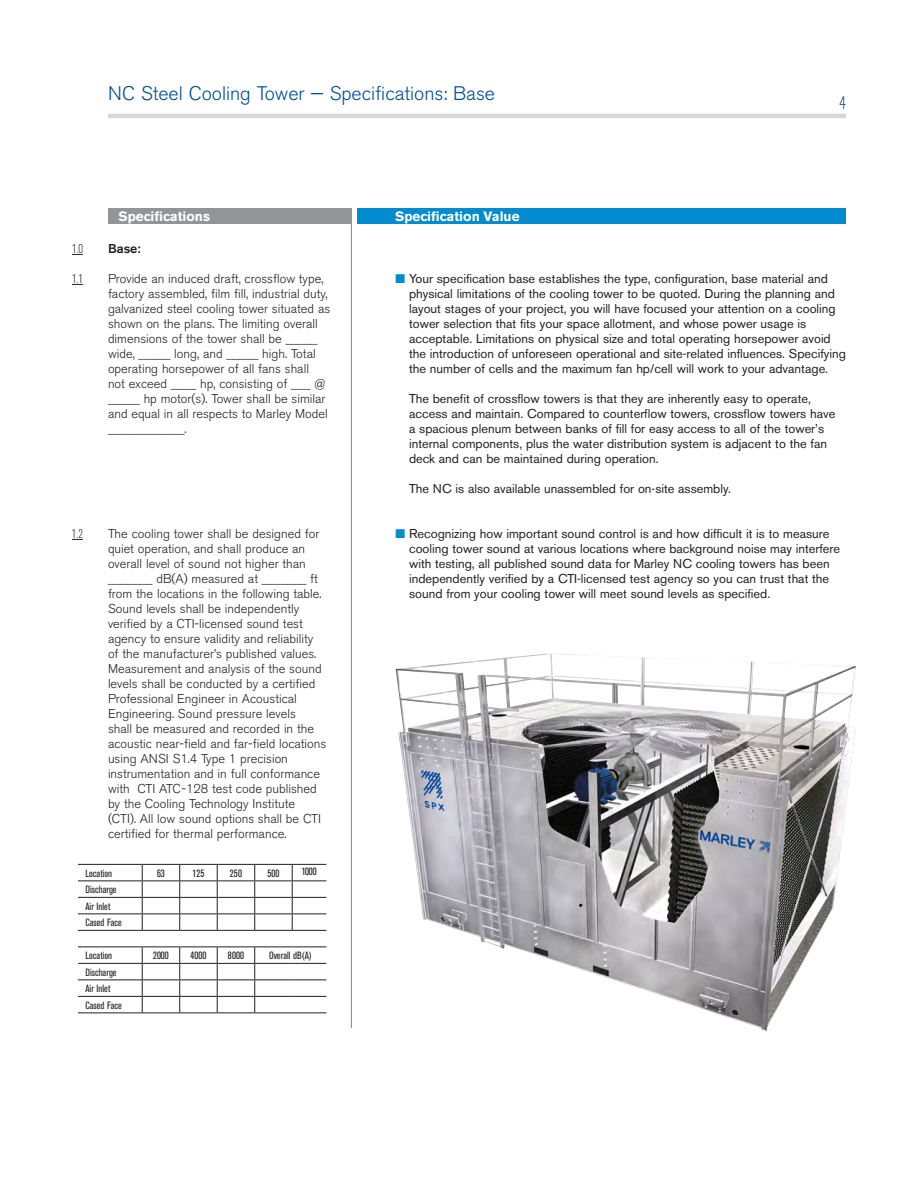
<style>
.page{position:relative;width:918px;height:1188px;background:#fff}
.page>*{position:absolute;margin:0;border:0;box-sizing:border-box;transform-origin:0 0}
.t1{font:300 19.5px "Akzidenz Grotesk BE";color:#004c97}
.t2{font:300 condensed 18px "Akzidenz Grotesk BE";color:#004c97}
.t3{font:700 13.5px "Akzidenz Grotesk BE";color:#fff}
.spec_value{font:12.75px/15px "Akzidenz Grotesk BE";color:#231f20}
.spec{font:300 12.75px/15px "Akzidenz Grotesk BE";color:#231f20}
.spec-2{font:300 condensed 12.75px "Akzidenz Grotesk BE";color:#231f20}
.spec-3{font:500 12.75px "Akzidenz Grotesk BE";color:#231f20}
.spec_value-2{font:condensed 10.5px "Akzidenz Grotesk BE";color:#231f20}
.s1{color:#008ccf}
</style>
<div class="page">
<hr style="left:351px;top:208px;width:1px;height:890px;background:#808285">
<div style="left:108px;top:208px;width:244px;height:16px;background:#929497"></div>
<div style="left:358px;top:208px;width:488px;height:16px;background:#008ccf"></div>
<hr style="left:108px;top:114px;width:738px;height:4px;background:#d5d6d8">
<div style="left:333px;top:1028px;width:44px;height:91px;background:#fff"></div>
<img style="left:396px;top:653px;width:460px;height:378px">
<hr style="left:78px;top:864px;width:64px;height:1px;background:#231f20">
<hr style="left:142px;top:864px;width:38px;height:1px;background:#231f20">
<hr style="left:180px;top:864px;width:37px;height:1px;background:#231f20">
<hr style="left:217px;top:864px;width:38px;height:1px;background:#231f20">
<hr style="left:255px;top:864px;width:37px;height:1px;background:#231f20">
<hr style="left:292px;top:864px;width:34px;height:1px;background:#231f20">
<hr style="left:78px;top:880px;width:64px;height:1px;background:#231f20">
<hr style="left:142px;top:880px;width:38px;height:1px;background:#231f20">
<hr style="left:180px;top:880px;width:37px;height:1px;background:#231f20">
<hr style="left:217px;top:880px;width:38px;height:1px;background:#231f20">
<hr style="left:255px;top:880px;width:37px;height:1px;background:#231f20">
<hr style="left:292px;top:880px;width:34px;height:1px;background:#231f20">
<hr style="left:78px;top:897px;width:64px;height:1px;background:#231f20">
<hr style="left:142px;top:897px;width:38px;height:1px;background:#231f20">
<hr style="left:180px;top:897px;width:37px;height:1px;background:#231f20">
<hr style="left:217px;top:897px;width:38px;height:1px;background:#231f20">
<hr style="left:255px;top:897px;width:37px;height:1px;background:#231f20">
<hr style="left:292px;top:897px;width:34px;height:1px;background:#231f20">
<hr style="left:78px;top:914px;width:64px;height:1px;background:#231f20">
<hr style="left:142px;top:914px;width:38px;height:1px;background:#231f20">
<hr style="left:180px;top:914px;width:37px;height:1px;background:#231f20">
<hr style="left:217px;top:914px;width:38px;height:1px;background:#231f20">
<hr style="left:255px;top:914px;width:37px;height:1px;background:#231f20">
<hr style="left:292px;top:914px;width:34px;height:1px;background:#231f20">
<hr style="left:78px;top:930px;width:64px;height:1px;background:#231f20">
<hr style="left:142px;top:930px;width:38px;height:1px;background:#231f20">
<hr style="left:180px;top:930px;width:37px;height:1px;background:#231f20">
<hr style="left:217px;top:930px;width:38px;height:1px;background:#231f20">
<hr style="left:255px;top:930px;width:37px;height:1px;background:#231f20">
<hr style="left:292px;top:930px;width:34px;height:1px;background:#231f20">
<hr style="left:78px;top:946px;width:64px;height:1px;background:#231f20">
<hr style="left:142px;top:946px;width:38px;height:1px;background:#231f20">
<hr style="left:180px;top:946px;width:37px;height:1px;background:#231f20">
<hr style="left:217px;top:946px;width:38px;height:1px;background:#231f20">
<hr style="left:255px;top:946px;width:37px;height:1px;background:#231f20">
<hr style="left:292px;top:946px;width:34px;height:1px;background:#231f20">
<hr style="left:78px;top:963px;width:64px;height:1px;background:#231f20">
<hr style="left:142px;top:963px;width:38px;height:1px;background:#231f20">
<hr style="left:180px;top:963px;width:37px;height:1px;background:#231f20">
<hr style="left:217px;top:963px;width:38px;height:1px;background:#231f20">
<hr style="left:255px;top:963px;width:37px;height:1px;background:#231f20">
<hr style="left:292px;top:963px;width:34px;height:1px;background:#231f20">
<hr style="left:78px;top:980px;width:64px;height:1px;background:#231f20">
<hr style="left:142px;top:980px;width:38px;height:1px;background:#231f20">
<hr style="left:180px;top:980px;width:37px;height:1px;background:#231f20">
<hr style="left:217px;top:980px;width:38px;height:1px;background:#231f20">
<hr style="left:255px;top:980px;width:37px;height:1px;background:#231f20">
<hr style="left:292px;top:980px;width:34px;height:1px;background:#231f20">
<hr style="left:78px;top:996px;width:64px;height:1px;background:#231f20">
<hr style="left:142px;top:996px;width:38px;height:1px;background:#231f20">
<hr style="left:180px;top:996px;width:37px;height:1px;background:#231f20">
<hr style="left:217px;top:996px;width:38px;height:1px;background:#231f20">
<hr style="left:255px;top:996px;width:37px;height:1px;background:#231f20">
<hr style="left:292px;top:996px;width:34px;height:1px;background:#231f20">
<hr style="left:78px;top:1012px;width:64px;height:1px;background:#231f20">
<hr style="left:142px;top:1012px;width:38px;height:1px;background:#231f20">
<hr style="left:180px;top:1012px;width:37px;height:1px;background:#231f20">
<hr style="left:217px;top:1012px;width:38px;height:1px;background:#231f20">
<hr style="left:255px;top:1012px;width:37px;height:1px;background:#231f20">
<hr style="left:292px;top:1012px;width:34px;height:1px;background:#231f20">
<svg style="left:142px;top:865px;width:1px;height:65px"></svg>
<svg style="left:179px;top:865px;width:1px;height:65px"></svg>
<svg style="left:217px;top:865px;width:1px;height:65px"></svg>
<svg style="left:254px;top:865px;width:1px;height:65px"></svg>
<svg style="left:292px;top:865px;width:1px;height:65px"></svg>
<svg style="left:142px;top:947px;width:1px;height:65px"></svg>
<svg style="left:179px;top:947px;width:1px;height:65px"></svg>
<svg style="left:217px;top:947px;width:1px;height:65px"></svg>
<svg style="left:254px;top:947px;width:1px;height:65px"></svg>
<h1 class="t1" style="left:108px;top:82px;width:389px">NC Steel Cooling Tower — Specifications: Base</h1>
<h2 class="t2" style="left:840px;top:93px;width:8px">4</h2>
<p class="t3" style="left:118px;top:208px;width:93px">Specifications</p>
<p class="t3" style="left:395px;top:208px;width:126px">Specification Value</p>
<p class="spec-2" style="left:72px;top:242px;width:12px">1.0</p>
<p class="spec-3" style="left:108px;top:241px;width:34px">Base:</p>
<p class="spec-2" style="left:72px;top:272px;width:12px">1.1</p>
<p class="spec" style="left:108px;top:272px;width:224px">Provide an induced draft, crossflow type, factory assembled, film fill, industrial duty, galvanized steel cooling tower situated as shown on the plans. The limiting overall dimensions of the tower shall be _____ wide, _____ long, and _____ high. Total operating horsepower of all fans shall<br>not exceed ____ hp, consisting of ___ @ _____ hp motor(s). Tower shall be similar and equal in all respects to Marley Model ____________.</p>
<p class="spec-2" style="left:72px;top:527px;width:12px">1.2</p>
<p class="spec" style="left:108px;top:527px;width:220px">The cooling tower shall be designed for quiet operation, and shall produce an overall level of sound not higher than _______ dB(A) measured at _______ ft from the locations in the following table.<br>Sound levels shall be independently verified by a CTI-licensed sound test agency to ensure validity and reliability of the manufacturer’s published values.<br>Measurement and analysis of the sound levels shall be conducted by a certified Professional Engineer in Acoustical Engineering. Sound pressure levels<br>shall be measured and recorded in the acoustic near-field and far-field locations using ANSI S1.4 Type 1 precision instrumentation and in full conformance with CTI ATC-128 test code published by the Cooling Technology Institute (CTI). All low sound options shall be CTI certified for thermal performance.</p>
<p class="spec_value-2" style="left:85px;top:867px;width:28px">Location</p>
<p class="spec_value-2" style="left:157px;top:867px;width:9px">63</p>
<p class="spec_value-2" style="left:193px;top:867px;width:13px">125</p>
<p class="spec_value-2" style="left:230px;top:867px;width:14px">250</p>
<p class="spec_value-2" style="left:267px;top:867px;width:14px">500</p>
<p class="spec_value-2" style="left:302px;top:866px;width:17px">1000</p>
<p class="spec_value-2" style="left:85px;top:884px;width:33px">Discharge</p>
<p class="spec_value-2" style="left:85px;top:900px;width:26px">Air Inlet</p>
<p class="spec_value-2" style="left:85px;top:917px;width:38px">Cased Face</p>
<p class="spec_value-2" style="left:85px;top:950px;width:28px">Location</p>
<p class="spec_value-2" style="left:153px;top:950px;width:17px">2000</p>
<p class="spec_value-2" style="left:190px;top:950px;width:17px">4000</p>
<p class="spec_value-2" style="left:228px;top:950px;width:17px">8000</p>
<p class="spec_value-2" style="left:269px;top:950px;width:44px">Overall dB(A)</p>
<p class="spec_value-2" style="left:85px;top:966px;width:33px">Discharge</p>
<p class="spec_value-2" style="left:85px;top:983px;width:26px">Air Inlet</p>
<p class="spec_value-2" style="left:85px;top:999px;width:38px">Cased Face</p>
<p class="spec_value" style="left:409px;top:271px;width:438px;text-indent:-14px"><span class="s1">■</span> Your specification base establishes the type, configuration, base material and physical limitations of the cooling tower to be quoted. During the planning and layout stages of your project, you will have focused your attention on a cooling tower selection that fits your space allotment, and whose power usage is acceptable. Limitations on physical size and total operating horsepower avoid the introduction of unforeseen operational and site-related influences. Specifying the number of cells and the maximum fan hp/cell will work to your advantage.</p>
<p class="spec_value" style="left:409px;top:391px;width:428px">The benefit of crossflow towers is that they are inherently easy to operate, access and maintain. Compared to counterflow towers, crossflow towers have a spacious plenum between banks of fill for easy access to all of the tower’s internal components, plus the water distribution system is adjacent to the fan deck and can be maintained during operation.</p>
<p class="spec_value" style="left:409px;top:481px;width:324px">The NC is also available unassembled for on-site assembly.</p>
<p class="spec_value" style="left:409px;top:526px;width:433px;text-indent:-14px"><span class="s1">■</span> Recognizing how important sound control is and how difficult it is to measure cooling tower sound at various locations where background noise may interfere with testing, all published sound data for Marley NC cooling towers has been independently verified by a CTI-licensed test agency so you can trust that the sound from your cooling tower will meet sound levels as specified.</p>
</div>
